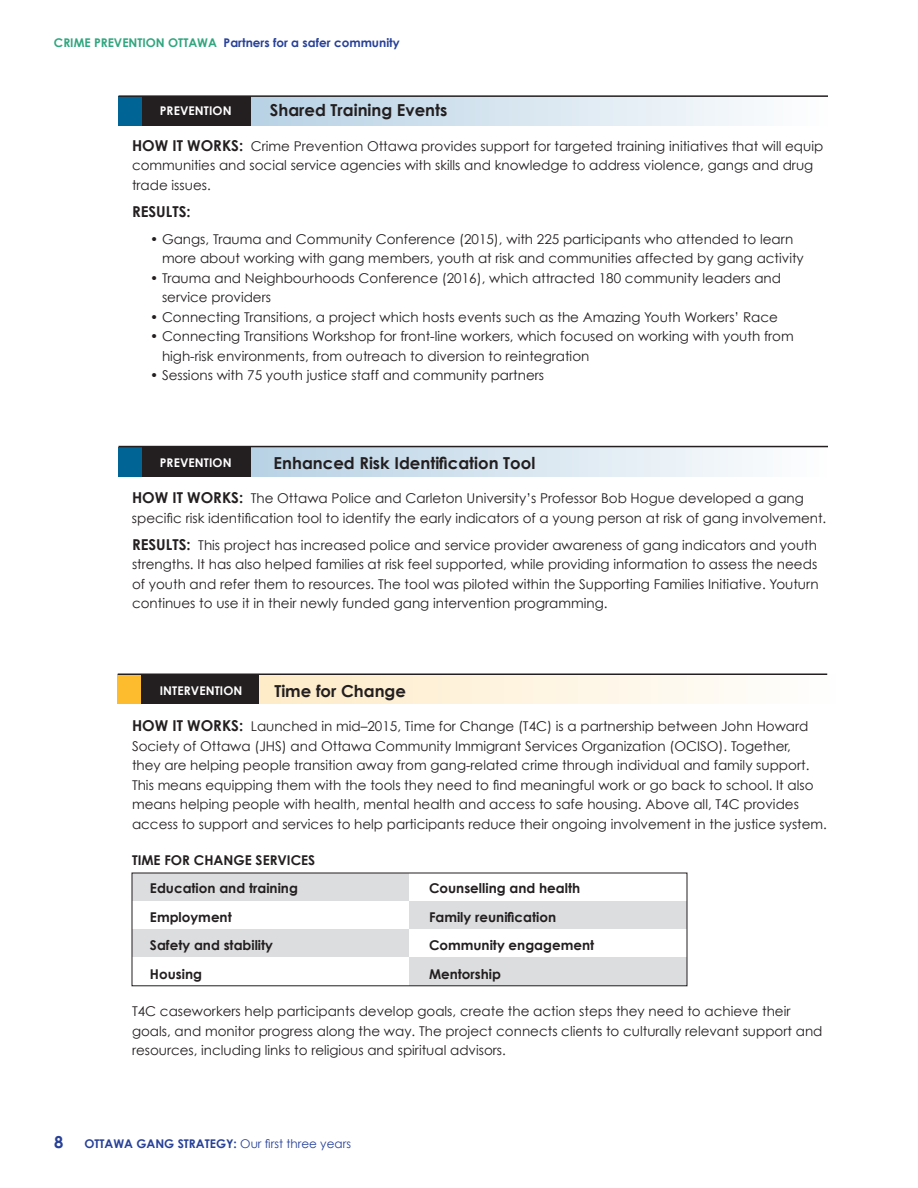
<style>
.page{position:relative;width:918px;height:1188px;background:#fff}
.page>*{position:absolute;margin:0;border:0;box-sizing:border-box;transform-origin:0 0}
.t1{font:700 16.5px "Century Gothic";color:#231f20}
.t2{font:700 16.5px "Century Gothic";color:#274199}
.t3{font:700 15px "Century Gothic";color:#231f20}
.t4{font:13.5px/19.5px "Century Gothic";color:#231f20}
.t5{font:700 13.5px/28.5px "Century Gothic";color:#231f20;text-align:center}
.t6{font:700 12px "Century Gothic";color:#274199}
.t7{font:700 12px "Century Gothic";letter-spacing:.01em;color:#fff}
.s1{color:#2fa67f}
.s2{font-weight:700;font-size:15px}
.s3{font-weight:400}
</style>
<div class="page">
<div style="left:132px;top:873px;width:278px;height:28px;background:#dcdddf"></div>
<div style="left:132px;top:929px;width:278px;height:29px;background:#dcdddf"></div>
<div style="left:132px;top:957px;width:278px;height:29px;background:#fff"></div>
<div style="left:410px;top:901px;width:277px;height:28px;background:#dcdddf"></div>
<div style="left:258px;top:674px;width:578px;height:30px;background:linear-gradient(to right,#feebc7,#fefefe)"></div>
<div style="left:249px;top:447px;width:578px;height:30px;background:linear-gradient(to right,#b7d1e4,#fefefe)"></div>
<div style="left:250px;top:96px;width:578px;height:30px;background:linear-gradient(to right,#b7d1e4,#fefefe)"></div>
<div style="left:118px;top:674px;width:23px;height:30px;background:#fdbb2e"></div>
<div style="left:141px;top:674px;width:117px;height:30px;background:#231f20"></div>
<hr style="left:118px;top:674px;width:709px;height:1px;background:#231f20">
<div style="left:118px;top:447px;width:24px;height:30px;background:#006494"></div>
<div style="left:142px;top:447px;width:108px;height:30px;background:#231f20"></div>
<hr style="left:118px;top:446px;width:710px;height:1px;background:#231f20">
<div style="left:118px;top:96px;width:24px;height:30px;background:#006494"></div>
<div style="left:142px;top:96px;width:108px;height:30px;background:#231f20"></div>
<hr style="left:118px;top:95px;width:710px;height:2px;background:#231f20">
<div style="left:410px;top:958px;width:277px;height:28px;background:#dcdddf"></div>
<p class="t6" style="left:54px;top:35px;width:347px"><span class="s1">Crime Preventio n Ottawa</span> Partners for a safer community</p>
<p class="t7" style="left:160px;top:103px;width:73px">prevention</p>
<p class="t1" style="left:270px;top:100px;width:179px">Shared Training Events</p>
<p class="t4" style="left:132px;top:136px;width:693px"><span class="s2">HOW IT WORKS:</span> Crime Prevention Ottawa provides support for targeted training initiatives that will equip communities and social service agencies with skills and knowledge to address violence, gangs and drug trade issues.</p>
<p class="t3" style="left:132px;top:202px;width:60px">resultS:</p>
<p class="t4" style="left:162px;top:229px;width:643px;text-indent:-12px">• Gangs, Trauma and Community Conference (2015), with 225 participants who attended to learn more about working with gang members, youth at risk and communities affected by gang activity</p>
<p class="t4" style="left:162px;top:268px;width:621px;text-indent:-12px">• Trauma and Neighbourhoods Conference (2016), which attracted 180 community leaders and service providers</p>
<p class="t4" style="left:150px;top:307px;width:630px">• Connecting Transitions, a project which hosts events such as the Amazing Youth Workers’ Race</p>
<p class="t4" style="left:162px;top:326px;width:633px;text-indent:-12px">• Connecting Transitions Workshop for front-line workers, which focused on working with youth from high-risk environments, from outreach to diversion to reintegration</p>
<p class="t4" style="left:150px;top:365px;width:396px">• Sessions with 75 youth justice staff and community partners</p>
<p class="t7" style="left:160px;top:455px;width:73px">prevention</p>
<p class="t1" style="left:274px;top:452px;width:263px">Enhanced Risk Identification Tool</p>
<p class="t4" style="left:132px;top:488px;width:696px"><span class="s2">HOW IT WORKS:</span> The Ottawa Police and Carleton University’s Professor Bob Hogue developed a gang specific risk identification tool to identify the early indicators of a young person at risk of gang involvement.</p>
<p class="t4" style="left:132px;top:535px;width:688px"><span class="s2">resultS:</span> This project has increased police and service provider awareness of gang indicators and youth strengths. It has also helped families at risk feel supported, while providing information to assess the needs of youth and refer them to resources. The tool was piloted within the Supporting Families Initiative. Youturn continues to use it in their newly funded gang intervention programming.</p>
<p class="t7" style="left:160px;top:683px;width:84px">intervention</p>
<p class="t1" style="left:274px;top:680px;width:133px">Time for Change</p>
<p class="t4" style="left:132px;top:716px;width:697px"><span class="s2">HOW IT WORKS:</span> Launched in mid–2015, Time for Change (T4C) is a partnership between John Howard Society of Ottawa (JHS) and Ottawa Community Immigrant Services Organization (OCISO). Together,<br>they are helping people transition away from gang-related crime through individual and family support.<br>This means equipping them with the tools they need to find meaningful work or go back to school. It also means helping people with health, mental health and access to safe housing. Above all, T4C provides access to support and services to help participants reduce their ongoing involvement in the justice system.</p>
<p class="t5" style="left:132px;top:845px;width:184px">Time for Change Services<br>Education and training</p>
<p class="t5" style="left:429px;top:874px;width:153px">Counselling and health</p>
<p class="t5" style="left:150px;top:902px;width:83px">Employment</p>
<p class="t5" style="left:429px;top:902px;width:129px">Family reunification</p>
<p class="t5" style="left:150px;top:931px;width:125px">Safety and stability</p>
<p class="t5" style="left:429px;top:931px;width:167px">Community engagement</p>
<p class="t5" style="left:150px;top:959px;width:54px">Housing</p>
<p class="t5" style="left:429px;top:959px;width:74px">Mentorship</p>
<p class="t4" style="left:132px;top:1001px;width:692px">T4C caseworkers help participants develop goals, create the action steps they need to achieve their goals, and monitor progress along the way. The project connects clients to culturally relevant support and resources, including links to religious and spiritual advisors.</p>
<p class="t2" style="left:54px;top:1132px;width:11px">8</p>
<p class="t6" style="left:84px;top:1136px;width:268px">Ottawa Gang Strategy: <span class="s3">Our first three years</span></p>
</div>
